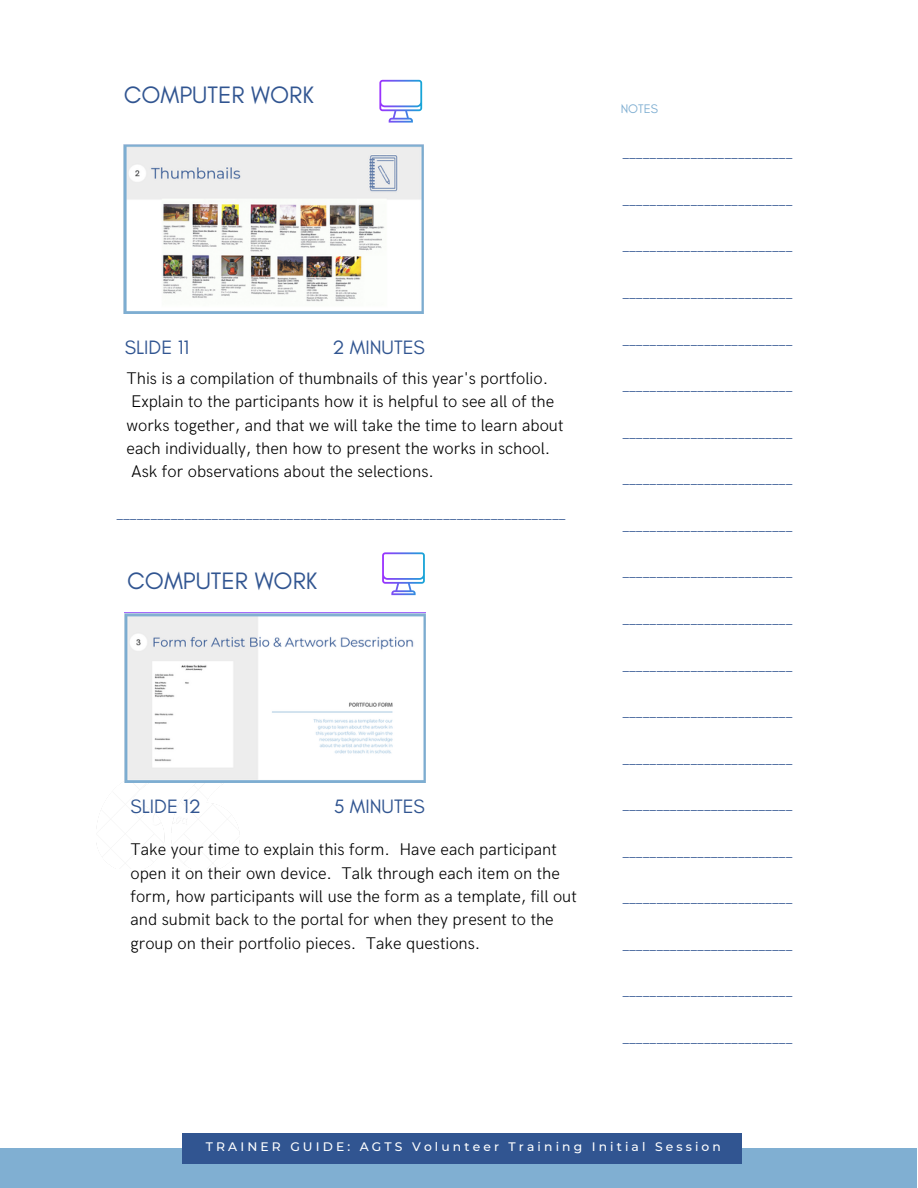
<style>
.page{position:relative;width:918px;height:1188px;background:#fff}
.page>*{position:absolute;margin:0;border:0;box-sizing:border-box;transform-origin:0 0}
.t1{font:24.15px "Glacial Indifference";color:#315591}
.t2{font:19.8px "Glacial Indifference";color:#315591}
.t3{font:300 16.95px "HK Grotesk";color:#315591}
.t4{font:300 16.95px/23.2px "HK Grotesk";color:#000}
.t5{font:12.6px "Glacial Indifference";color:#80afd2}
.t6{font:500 12.3px "Montserrat";letter-spacing:.255em;color:#fff}
</style>
<div class="page">
<img style="left:96px;top:769px;width:146px;height:98px">
<img style="left:125px;top:612px;width:300px;height:170px">
<img style="left:123px;top:144px;width:300px;height:170px">
<div style="left:0;top:1149px;width:917px;height:39px;background:#80afd2"></div>
<div style="left:182px;top:1134px;width:560px;height:30px;background:#315591"></div>
<svg style="left:379px;top:80px;width:43px;height:43px"></svg>
<svg style="left:382px;top:552px;width:43px;height:43px"></svg>
<h1 class="t1" style="left:124px;top:80px;width:192px">COMPUTER WORK</h1>
<p class="t2" style="left:332px;top:335px;width:94px">2 MINUTES</p>
<p class="t2" style="left:125px;top:335px;width:66px">SLIDE 11</p>
<p class="t4" style="left:127px;top:367px;width:438px">This is a compilation of thumbnails of this year's portfolio.<br>Explain to the participants how it is helpful to see all of the works together, and that we will take the time to learn about each individually, then how to present the works in school.<br>Ask for observations about the selections.</p>
<p class="t3" style="left:115px;top:503px;width:454px">__________________________________________________________________</p>
<h1 class="t1" style="left:127px;top:566px;width:192px">COMPUTER WORK</h1>
<p class="t2" style="left:334px;top:794px;width:93px">5 MINUTES</p>
<p class="t2" style="left:130px;top:794px;width:72px">SLIDE 12</p>
<p class="t4" style="left:130px;top:839px;width:448px">Take your time to explain this form. Have each participant open it on their own device. Talk through each item on the form, how participants will use the form as a template, fill out and submit back to the portal for when they present to the group on their portfolio pieces. Take questions.</p>
<p class="t5" style="left:621px;top:101px;width:39px">NOTES</p>
<p class="t3" style="left:621px;top:143px;width:175px">_________________________</p>
<p class="t3" style="left:621px;top:190px;width:175px">_________________________</p>
<p class="t3" style="left:621px;top:236px;width:175px">_________________________</p>
<p class="t3" style="left:621px;top:283px;width:175px">_________________________</p>
<p class="t3" style="left:621px;top:329px;width:175px">_________________________</p>
<p class="t3" style="left:621px;top:376px;width:175px">_________________________</p>
<p class="t3" style="left:621px;top:422px;width:175px">_________________________</p>
<p class="t3" style="left:621px;top:469px;width:175px">_________________________</p>
<p class="t3" style="left:621px;top:516px;width:175px">_________________________</p>
<p class="t3" style="left:621px;top:562px;width:175px">_________________________</p>
<p class="t3" style="left:621px;top:609px;width:175px">_________________________</p>
<p class="t3" style="left:621px;top:655px;width:175px">_________________________</p>
<p class="t3" style="left:621px;top:702px;width:175px">_________________________</p>
<p class="t3" style="left:621px;top:748px;width:175px">_________________________</p>
<p class="t3" style="left:621px;top:795px;width:175px">_________________________</p>
<p class="t3" style="left:621px;top:842px;width:175px">_________________________</p>
<p class="t3" style="left:621px;top:888px;width:175px">_________________________</p>
<p class="t3" style="left:621px;top:935px;width:175px">_________________________</p>
<p class="t3" style="left:621px;top:981px;width:175px">_________________________</p>
<p class="t3" style="left:621px;top:1028px;width:175px">_________________________</p>
<p class="t6" style="left:206px;top:1139px;width:517px">TRAINER GUIDE: AGTS Volunteer Training Initial Session</p>
</div>
